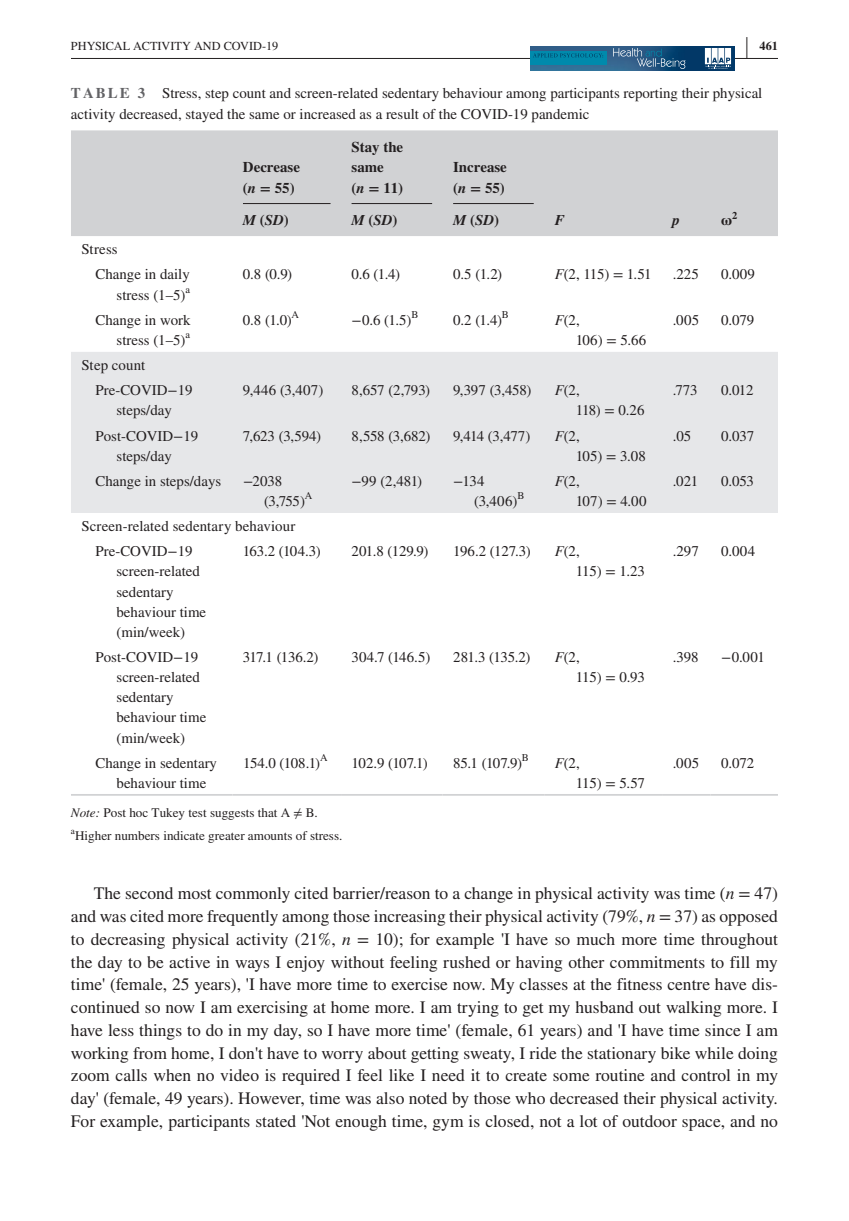
<style>
.page{position:relative;width:849px;height:1221px;background:#fff}
.page>*{position:absolute;margin:0;border:0;box-sizing:border-box;transform-origin:0 0}
.t1{font:700 30.28px "STIX";color:#231f20;scale:.36 1}
.t2{font:17.5px/22.8px "STIX";color:#231f20;text-align:justify}
.t3{font:14.88px/20.1px "STIX";color:#231f20}
.t4{font:700 14.88px/20.1px "STIX";color:#231f20}
.t5{font:italic 700 14.88px "STIX";color:#231f20}
.t6{font:13.12px "STIX";color:#231f20}
.t7{font:12.25px "STIX";color:#231f20}
.t8{font:700 12.25px "STIX";color:#231f20}
.t9{font:10.33px "STIX";color:#231f20}
.t10{font:9.1px "STIX";color:#231f20}
.s1{font-weight:700;color:#636366}
.s2{font-style:italic}
.s3{font-style:normal}
</style>
<div class="page">
<hr style="left:71px;top:58px;width:706px;height:1px;background:#231f20">
<img style="left:530px;top:46px;width:204px;height:25px">
<svg style="left:613px;top:48px;width:72px;height:21px;background:#37668d"></svg>
<div style="left:530px;top:52px;width:76px;height:13px;background:#008aac"></div>
<svg style="left:533px;top:53px;width:70px;height:4px"></svg>
<svg style="left:704px;top:48px;width:26px;height:21px"></svg>
<div style="left:71px;top:130px;width:706px;height:106px;background:#d1d2d4"></div>
<div style="left:71px;top:352px;width:706px;height:161px;background:#e6e7e9"></div>
<hr style="left:71px;top:794px;width:161px;height:1px;background:#d1d2d4">
<hr style="left:232px;top:794px;width:109px;height:1px;background:#d1d2d4">
<hr style="left:341px;top:794px;width:101px;height:1px;background:#d1d2d4">
<hr style="left:442px;top:794px;width:102px;height:1px;background:#d1d2d4">
<hr style="left:544px;top:794px;width:118px;height:1px;background:#d1d2d4">
<hr style="left:662px;top:794px;width:48px;height:1px;background:#d1d2d4">
<hr style="left:710px;top:794px;width:67px;height:1px;background:#d1d2d4">
<hr style="left:243px;top:203px;width:87px;height:1px;background:#231f20">
<hr style="left:351px;top:203px;width:81px;height:1px;background:#231f20">
<hr style="left:453px;top:203px;width:80px;height:1px;background:#231f20">
<p class="t7" style="left:71px;top:38px;width:209px">PHYSICAL ACTIVITY AND COVID-19</p>
<h1 class="t1" style="left:745px;top:30px;width:8px">|</h1>
<p class="t8" style="left:759px;top:39px;width:20px">461</p>
<p class="t3" style="left:71px;top:83px;width:692px;line-height:21px"><span class="s1">TABLE 3</span> Stress, step count and screen-related sedentary behaviour among participants reporting their physical activity decreased, stayed the same or increased as a result of the COVID-19 pandemic</p>
<p class="t3" style="left:95px;top:238px;width:96px;line-height:25.2px;text-indent:-14px">Stress<br>Change in daily</p>
<p class="t3" style="left:116px;top:285px;width:75px">stress (1–5)<sup>a</sup></p>
<p class="t4" style="left:243px;top:157px;width:58px">Decrease (<span class="s2">n</span> = 55)</p>
<p class="t4" style="left:351px;top:137px;width:53px">Stay the same<br>(<span class="s2">n</span> = 11)</p>
<p class="t4" style="left:453px;top:157px;width:55px">Increase (<span class="s2">n</span> = 55)</p>
<p class="t5" style="left:243px;top:210px;width:47px">M <span class="s3">(</span>SD<span class="s3">)</span></p>
<p class="t5" style="left:351px;top:210px;width:47px">M <span class="s3">(</span>SD<span class="s3">)</span></p>
<p class="t5" style="left:453px;top:210px;width:47px">M <span class="s3">(</span>SD<span class="s3">)</span></p>
<p class="t5" style="left:554px;top:210px;width:11px">F</p>
<p class="t5" style="left:672px;top:210px;width:9px">p</p>
<p class="t4" style="left:721px;top:210px;width:18px">ω<sup>2</sup></p>
<p class="t3" style="left:243px;top:265px;width:51px">0.8 (0.9)</p>
<p class="t3" style="left:351px;top:265px;width:50px">0.6 (1.4)</p>
<p class="t3" style="left:453px;top:265px;width:51px">0.5 (1.2)</p>
<p class="t3" style="left:554px;top:265px;width:98px"><span class="s2">F</span>(2, 115) = 1.51</p>
<p class="t3" style="left:672px;top:265px;width:28px">.225</p>
<p class="t3" style="left:721px;top:265px;width:35px">0.009</p>
<p class="t3" style="left:95px;top:310px;width:97px;text-align:right">Change in work stress (1–5)<sup>a</sup></p>
<p class="t3" style="left:243px;top:310px;width:58px">0.8 (1.0)<sup>A</sup></p>
<p class="t3" style="left:351px;top:310px;width:61px">−0.6 (1.5)</p>
<p class="t9" style="left:411px;top:307px;width:8px">B</p>
<p class="t9" style="left:501px;top:307px;width:8px">B</p>
<p class="t3" style="left:453px;top:310px;width:50px">0.2 (1.4)</p>
<p class="t3" style="left:575px;top:310px;width:72px;text-indent:-21px"><span class="s2">F</span>(2,<br>106) = 5.66</p>
<p class="t3" style="left:672px;top:310px;width:28px">.005</p>
<p class="t3" style="left:721px;top:310px;width:35px">0.079</p>
<p class="t3" style="left:95px;top:353px;width:98px;line-height:25.2px;text-indent:-14px">Step count<br>Pre-COVID−19</p>
<p class="t3" style="left:116px;top:401px;width:57px">steps/day</p>
<p class="t3" style="left:243px;top:381px;width:82px">9,446 (3,407)</p>
<p class="t3" style="left:351px;top:381px;width:80px">8,657 (2,793)</p>
<p class="t3" style="left:453px;top:381px;width:80px">9,397 (3,458)</p>
<p class="t3" style="left:575px;top:381px;width:70px;text-indent:-21px"><span class="s2">F</span>(2,<br>118) = 0.26</p>
<p class="t3" style="left:672px;top:381px;width:26px">.773</p>
<p class="t3" style="left:721px;top:381px;width:34px">0.012</p>
<p class="t3" style="left:95px;top:426px;width:104px;text-align:center">Post-COVID−19 steps/day</p>
<p class="t3" style="left:243px;top:426px;width:80px">7,623 (3,594)</p>
<p class="t3" style="left:351px;top:426px;width:80px">8,558 (3,682)</p>
<p class="t3" style="left:453px;top:426px;width:79px">9,414 (3,477)</p>
<p class="t3" style="left:575px;top:426px;width:71px;text-indent:-21px"><span class="s2">F</span>(2,<br>105) = 3.08</p>
<p class="t3" style="left:672px;top:426px;width:20px">.05</p>
<p class="t3" style="left:721px;top:426px;width:34px">0.037</p>
<p class="t3" style="left:95px;top:471px;width:127px">Change in steps/days</p>
<p class="t3" style="left:264px;top:471px;width:50px;text-indent:-21px">−2038 (3,755)<sup>A</sup></p>
<p class="t3" style="left:351px;top:471px;width:72px">−99 (2,481)</p>
<p class="t3" style="left:474px;top:471px;width:45px;text-indent:-21px">−134 (3,406)</p>
<p class="t3" style="left:575px;top:471px;width:72px;text-indent:-21px"><span class="s2">F</span>(2,<br>107) = 4.00</p>
<p class="t3" style="left:672px;top:471px;width:27px">.021</p>
<p class="t3" style="left:721px;top:471px;width:34px">0.053</p>
<p class="t9" style="left:517px;top:488px;width:8px">B</p>
<p class="t3" style="left:95px;top:514px;width:201px;line-height:25.2px;text-indent:-14px">Screen-related sedentary behaviour<br>Pre-COVID−19</p>
<p class="t3" style="left:116px;top:562px;width:91px">screen-related sedentary behaviour time (min/week)</p>
<p class="t3" style="left:243px;top:542px;width:79px">163.2 (104.3)</p>
<p class="t3" style="left:351px;top:542px;width:78px">201.8 (129.9)</p>
<p class="t3" style="left:453px;top:542px;width:79px">196.2 (127.3)</p>
<p class="t3" style="left:575px;top:542px;width:71px;text-indent:-21px"><span class="s2">F</span>(2,<br>115) = 1.23</p>
<p class="t3" style="left:672px;top:542px;width:28px">.297</p>
<p class="t3" style="left:721px;top:542px;width:36px">0.004</p>
<p class="t3" style="left:116px;top:648px;width:91px;text-indent:-21px">Post-COVID−19 screen-related sedentary behaviour time (min/week)</p>
<p class="t3" style="left:243px;top:648px;width:77px">317.1 (136.2)</p>
<p class="t3" style="left:351px;top:648px;width:80px">304.7 (146.5)</p>
<p class="t3" style="left:453px;top:648px;width:79px">281.3 (135.2)</p>
<p class="t3" style="left:575px;top:648px;width:71px;text-indent:-21px"><span class="s2">F</span>(2,<br>115) = 0.93</p>
<p class="t3" style="left:672px;top:648px;width:27px">.398</p>
<p class="t3" style="left:721px;top:648px;width:45px">−0.001</p>
<p class="t3" style="left:116px;top:753px;width:102px;text-indent:-21px">Change in sedentary behaviour time</p>
<p class="t3" style="left:243px;top:753px;width:86px">154.0 (108.1)<sup>A</sup></p>
<p class="t3" style="left:351px;top:753px;width:78px">102.9 (107.1)</p>
<p class="t3" style="left:453px;top:753px;width:70px">85.1 (107.9)</p>
<p class="t9" style="left:521px;top:750px;width:8px">B</p>
<p class="t3" style="left:575px;top:753px;width:71px;text-indent:-21px"><span class="s2">F</span>(2,<br>115) = 5.57</p>
<p class="t3" style="left:672px;top:753px;width:28px">.005</p>
<p class="t3" style="left:721px;top:753px;width:35px">0.072</p>
<p class="t6" style="left:71px;top:803px;width:248px"><span class="s2">Note:</span> Post hoc Tukey test suggests that A ≠ B.</p>
<p class="t10" style="left:71px;top:825px;width:6px">a</p>
<p class="t6" style="left:75px;top:826px;width:269px">Higher numbers indicate greater amounts of stress.</p>
<p class="t2" style="left:71px;top:883px;width:708px;text-indent:23px">The second most commonly cited barrier/reason to a change in physical activity was time (<span class="s2">n</span> = 47) and was cited more frequently among those increasing their physical activity (79%, <span class="s2">n</span> = 37) as opposed to decreasing physical activity (21%, <span class="s2">n</span> = 10); for example 'I have so much more time throughout the day to be active in ways I enjoy without feeling rushed or having other commitments to fill my time' (female, 25 years), 'I have more time to exercise now. My classes at the fitness centre have dis&shy;continued so now I am exercising at home more. I am trying to get my husband out walking more. I have less things to do in my day, so I have more time' (female, 61 years) and 'I have time since I am working from home, I don't have to worry about getting sweaty, I ride the stationary bike while doing zoom calls when no video is required I feel like I need it to create some routine and control in my day' (female, 49 years). However, time was also noted by those who decreased their physical activity.<br>For example, participants stated 'Not enough time, gym is closed, not a lot of outdoor space, and no</p>
</div>
